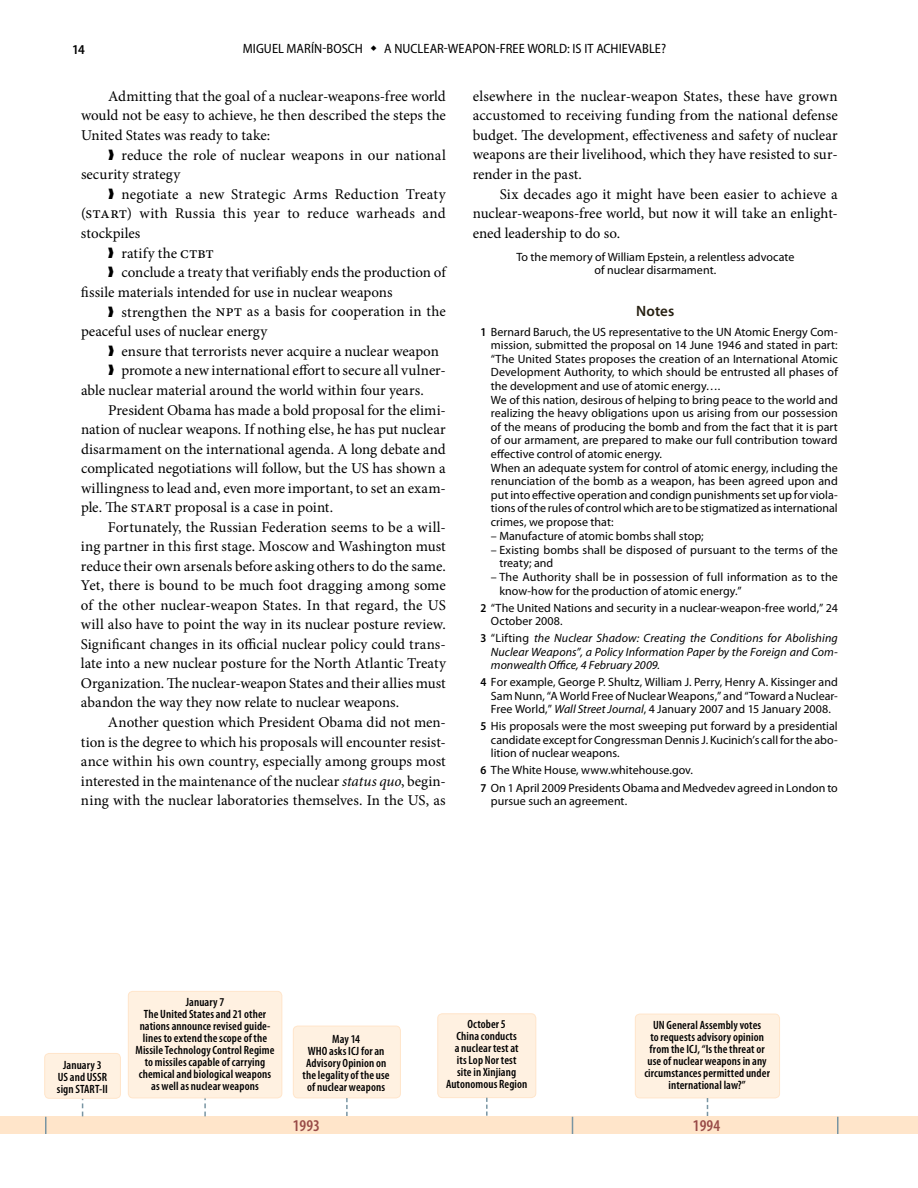
<style>
.page{position:relative;width:918px;height:1188px;background:#fff}
.page>*{position:absolute;margin:0;border:0;box-sizing:border-box;transform-origin:0 0}
.t1{font:600 condensed 16.5px "Myriad Pro";letter-spacing:.005em;color:#984a47}
.t2{font:15px/19.5px "Minion Pro";letter-spacing:-.01em;color:#000;text-align:justify}
.t3{font:15px "Minion Pro";letter-spacing:.01em;color:#000}
.t4{font:600 15px "Myriad Pro";letter-spacing:.005em;color:#272012}
.t5{font:semi-condensed 13.5px "Myriad Pro";letter-spacing:.005em;color:#000}
.t6{font:600 semi-condensed 13.5px "Myriad Pro";color:#000}
.t7{font:12px/13.6px "Myriad Pro";letter-spacing:.005em;color:#000}
.t8{font:600 condensed 12px/12px "Myriad Pro";letter-spacing:.01em;color:#000;text-align:center}
.t9{font:italic 12px/13.5px "Myriad Pro";letter-spacing:.005em;color:#000;text-align:justify}
.s1{font-size:16.5px}
.s2{font-style:italic}
.s3{font-weight:600;font-stretch:semi-condensed}
.s4{font-weight:600;font-style:normal;font-stretch:semi-condensed}
.s5{font-style:normal}
</style>
<div class="page">
<div style="left:0;top:1116px;width:918px;height:18px;background:#ffe5ca"></div>
<svg style="left:82px;top:1098px;width:1px;height:18px"></svg>
<svg style="left:204px;top:1098px;width:2px;height:18px"></svg>
<div style="left:45px;top:1053px;width:75px;height:45px;background:#fff1e1;border-radius:4px"></div>
<div style="left:45px;top:1053px;width:76px;height:45px;border:1px solid #ffe5ca;border-radius:4px"></div>
<div style="left:128px;top:991px;width:154px;height:107px;background:#fff1e1;border-radius:4px"></div>
<div style="left:128px;top:991px;width:154px;height:107px;border:1px solid #ffe5ca;border-radius:4px"></div>
<div style="left:293px;top:1026px;width:107px;height:72px;background:#fff1e1;border-radius:4px"></div>
<div style="left:293px;top:1026px;width:108px;height:72px;border:1px solid #ffe5ca;border-radius:4px"></div>
<div style="left:635px;top:1014px;width:145px;height:84px;background:#fff1e1;border-radius:4px"></div>
<div style="left:635px;top:1014px;width:145px;height:84px;border:1px solid #ffe5ca;border-radius:4px"></div>
<div style="left:438px;top:1014px;width:98px;height:84px;background:#fff1e1;border-radius:4px"></div>
<div style="left:438px;top:1014px;width:98px;height:84px;border:1px solid #ffe5ca;border-radius:4px"></div>
<svg style="left:572px;top:1117px;width:1px;height:17px"></svg>
<svg style="left:45px;top:1117px;width:1px;height:17px"></svg>
<svg style="left:837px;top:1117px;width:1px;height:17px"></svg>
<svg style="left:346px;top:1098px;width:2px;height:18px"></svg>
<svg style="left:486px;top:1098px;width:2px;height:18px"></svg>
<svg style="left:707px;top:1098px;width:1px;height:18px"></svg>
<p class="t6" style="left:72px;top:42px;width:14px">14</p>
<p class="t5" style="left:243px;top:41px;width:111px">MIGUEL MARÍN-BOSCH</p>
<p class="t5" style="left:384px;top:41px;width:18px">A NUCLE</p>
<p class="t5" style="left:430px;top:41px;width:181px">AR-WEAPON-FREE WORLD: IS IT ACHIE</p>
<p class="t5" style="left:628px;top:41px;width:39px">VABLE?</p>
<p class="t2" style="left:81px;top:86px;width:366px;text-indent:27px">Admitting that the goal of a nuclear-weapons-free world would not be easy to achieve, he then described the steps the United States was ready to take:</p>
<p class="t2" style="left:81px;top:145px;width:366px;text-indent:40px">reduce the role of nuclear weapons in our national security strategy</p>
<p class="t3" style="left:122px;top:184px;width:326px">negotiate a new Strategic Arms Reduction Treaty</p>
<p class="t3" style="left:81px;top:204px;width:366px">(<span class="s1">start</span>) with Russia this year to reduce warheads and</p>
<p class="t2" style="left:81px;top:223px;width:61px">stockpiles</p>
<p class="t2" style="left:121px;top:243px;width:94px">ratify the <span class="s1">ctbt</span></p>
<p class="t2" style="left:121px;top:263px;width:326px">conclude a treaty that verifiably ends the production of</p>
<p class="t2" style="left:81px;top:282px;width:313px">fissile materials intended for use in nuclear weapons</p>
<p class="t2" style="left:121px;top:302px;width:326px">strengthen the <span class="s1">npt</span> as a basis for cooperation in the</p>
<p class="t3" style="left:81px;top:321px;width:188px">peaceful uses of nuclear energy</p>
<p class="t2" style="left:122px;top:341px;width:319px">ensure that terrorists never acquire a nuclear weapon</p>
<p class="t2" style="left:122px;top:361px;width:326px">promote a new international effort to secure all vulner-</p>
<p class="t2" style="left:81px;top:380px;width:344px">able nuclear material around the world within four years.</p>
<p class="t2" style="left:108px;top:400px;width:339px">President Obama has made a bold proposal for the elimi-</p>
<p class="t2" style="left:81px;top:420px;width:366px">nation of nuclear weapons. If nothing else, he has put nuclear</p>
<p class="t2" style="left:81px;top:439px;width:366px">disarmament on the international agenda. A long debate and</p>
<p class="t2" style="left:81px;top:459px;width:366px">complicated negotiations will follow, but the US has shown a</p>
<p class="t2" style="left:81px;top:478px;width:366px">willingness to lead and, even more important, to set an exam-</p>
<p class="t2" style="left:81px;top:498px;width:254px">ple. The <span class="s1">start</span> proposal is a case in point.</p>
<p class="t2" style="left:108px;top:517px;width:339px">Fortunately, the Russian Federation seems to be a will-</p>
<p class="t2" style="left:81px;top:537px;width:366px">ing partner in this first stage. Moscow and Washington must</p>
<p class="t2" style="left:81px;top:556px;width:366px">reduce their own arsenals before asking others to do the same.</p>
<p class="t2" style="left:81px;top:576px;width:366px">Yet, there is bound to be much foot dragging among some</p>
<p class="t2" style="left:81px;top:595px;width:366px">of the other nuclear-weapon States. In that regard, the US</p>
<p class="t2" style="left:81px;top:615px;width:366px">will also have to point the way in its nuclear posture review.</p>
<p class="t2" style="left:81px;top:634px;width:366px">Significant changes in its official nuclear policy could trans-</p>
<p class="t2" style="left:81px;top:654px;width:366px">late into a new nuclear posture for the North Atlantic Treaty</p>
<p class="t2" style="left:81px;top:673px;width:366px">Organization. The nuclear-weapon States and their allies must</p>
<p class="t2" style="left:81px;top:693px;width:320px">abandon the way they now relate to nuclear weapons.</p>
<p class="t2" style="left:108px;top:713px;width:339px">Another question which President Obama did not men-</p>
<p class="t2" style="left:81px;top:732px;width:366px">tion is the degree to which his proposals will encounter resist-</p>
<p class="t2" style="left:81px;top:752px;width:366px">ance within his own country, especially among groups most</p>
<p class="t2" style="left:81px;top:771px;width:366px">interested in the maintenance of the nuclear <span class="s2">status quo</span>, begin-</p>
<p class="t2" style="left:81px;top:791px;width:366px">ning with the nuclear laboratories themselves. In the US, as</p>
<p class="t2" style="left:473px;top:86px;width:366px">elsewhere in the nuclear-weapon States, these have grown accustomed to receiving funding from the national defense budget. The development, effectiveness and safety of nuclear weapons are their livelihood, which they have resisted to sur&shy;render in the past.</p>
<p class="t2" style="left:473px;top:184px;width:366px;text-indent:27px">Six decades ago it might have been easier to achieve a nuclear-weapons-free world, but now it will take an enlight&shy;ened leadership to do so.</p>
<p class="t7" style="left:516px;top:250px;width:279px;text-align:center">To the memory of William Epstein, a relentless advocate of nuclear disarmament.</p>
<p class="t4" style="left:636px;top:301px;width:40px">Notes</p>
<p class="t7" style="left:491px;top:325px;width:348px;text-indent:-10px"><span class="s3">1</span> Bernard Baruch, the US representative to the UN Atomic Energy Com&shy;mission, submitted the proposal on 14 June 1946 and stated in part: “The United States proposes the creation of an International Atomic Development Authority, to which should be entrusted all phases of the development and use of atomic energy….<br>We of this nation, desirous of helping to bring peace to the world and realizing the heavy obligations upon us arising from our possession of the means of producing the bomb and from the fact that it is part of our armament, are prepared to make our full contribution toward effective control of atomic energy.<br>When an adequate system for control of atomic energy, including the renunciation of the bomb as a weapon, has been agreed upon and put into effective operation and condign punishments set up for viola&shy;tions of the rules of control which are to be stigmatized as international crimes, we propose that:</p>
<p class="t7" style="left:491px;top:529px;width:214px">– Manufacture of atomic bombs shall stop;</p>
<p class="t7" style="left:499px;top:543px;width:340px;text-indent:-8px">– Existing bombs shall be disposed of pursuant to the terms of the treaty; and</p>
<p class="t7" style="left:499px;top:571px;width:340px;text-indent:-8px">– The Authority shall be in possession of full information as to the know-how for the production of atomic energy.”</p>
<p class="t7" style="left:491px;top:601px;width:348px;text-indent:-10px"><span class="s3">2</span> “The United Nations and security in a nuclear-weapon-free world,” 24<br>October 2008.</p>
<p class="t9" style="left:491px;top:631px;width:349px;text-indent:-10px"><span class="s4">3</span> <span class="s5">“Lifting</span> the Nuclear Shadow: Creating the Conditions for Abolishing Nuclear Weapons”, a Policy Information Paper by the Foreign and Com&shy;monwealth Office, 4 February 2009.</p>
<p class="t7" style="left:491px;top:676px;width:348px;text-align:justify;text-indent:-10px"><span class="s3">4</span> For example, George P. Shultz, William J. Perry, Henry A. Kissinger and Sam Nunn, “A World Free of Nuclear Weapons,” and “Toward a N uclear-Free World,” <span class="s2">Wall Street Journal</span>, 4 January 2007 and 15 January 2008.</p>
<p class="t7" style="left:491px;top:720px;width:348px;text-align:justify;text-indent:-10px"><span class="s3">5</span> H is proposals were the most sweeping put forward by a presidential candidate except for Congressman Dennis J. Kucinich’s call for the abo&shy;lition of nuclear weapons.</p>
<p class="t7" style="left:481px;top:762px;width:359px;line-height:17.1px"><span class="s3">6</span> The White H ouse, www.whitehouse.gov.<br><span class="s3">7</span> On 1 April 2009 Presidents Obama and Medvedev agreed in London to</p>
<p class="t7" style="left:491px;top:794px;width:138px">pursue such an agreement.</p>
<p class="t8" style="left:57px;top:1059px;width:52px">January 3<br>US and USSR sign START-II</p>
<p class="t8" style="left:136px;top:996px;width:141px">January 7<br>The United States and 21 other nations announce revised guide&shy;lines to extend the scope of the<br>Missile Technology Control Regime to missiles capable of carrying chemical and biological weapons as well as nuclear weapons</p>
<p class="t8" style="left:303px;top:1033px;width:89px">May 14<br>WHO asks ICJ for an<br>Advisory Opinion on the legality of the use of nuclear weapons</p>
<p class="t8" style="left:446px;top:1018px;width:83px">October 5<br>China conducts<br>a nuclear test at<br>its Lop Nor test<br>site in Xinjiang<br>Autonomous Region</p>
<p class="t8" style="left:644px;top:1019px;width:127px">UN General Assembly votes<br>to requests advisory opinion from the ICJ, “Is the threat or use of nuclear weapons in any circumstances permitted under international law?”</p>
<p class="t1" style="left:293px;top:1117px;width:29px">1993</p>
<p class="t1" style="left:693px;top:1116px;width:29px">1994</p>
</div>
